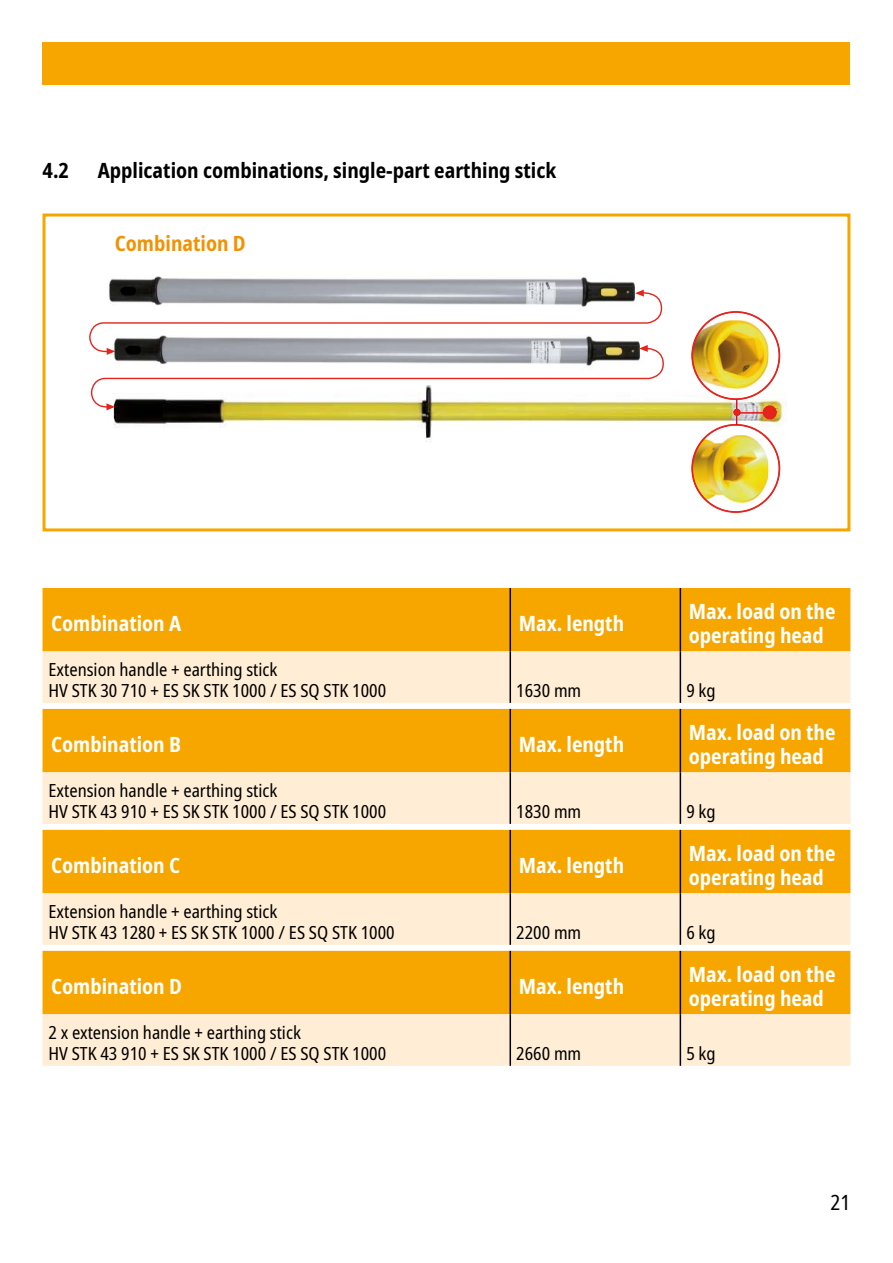
<style>
.page{position:relative;width:893px;height:1263px;background:#fff}
.page>*{position:absolute;margin:0;border:0;box-sizing:border-box;transform-origin:0 0}
.t1{font:700 condensed 21px/24px "Noto Sans";color:#fff}
.t2{font:700 condensed 21px "Noto Sans";color:#000}
.t3{font:700 condensed 21px "Noto Sans";color:#f39200}
.t4{font:condensed 21px "Noto Sans";color:#000}
.t5{font:condensed 18px/21px "Noto Sans";color:#000}
</style>
<div class="page">
<div style="left:43px;top:43px;width:807px;height:42px;background:#f7a600"></div>
<img style="left:113px;top:378px;width:674px;height:68px">
<img style="left:108px;top:276px;width:527px;height:14px">
<svg style="left:89px;top:290px;width:577px;height:120px"></svg>
<img style="left:692px;top:320px;width:76px;height:69px">
<div style="left:691px;top:311px;width:89px;height:89px;border:2px solid #e5241d;border-radius:50%"></div>
<img style="left:692px;top:435px;width:76px;height:68px">
<div style="left:691px;top:424px;width:89px;height:89px;border:2px solid #e5241d;border-radius:50%"></div>
<hr style="left:737px;top:412px;width:38px;height:2px;background:#e30613">
<svg style="left:734px;top:399px;width:6px;height:26px"></svg>
<div style="left:734px;top:409px;width:6px;height:7px;border:1px solid #e5241d;border-radius:50%"></div>
<div style="left:763px;top:406px;width:13px;height:13px;background:#e5241d;border-radius:50%"></div>
<div style="left:763px;top:406px;width:13px;height:13px;border:1px solid #e30613;border-radius:50%"></div>
<div style="left:763px;top:405px;width:14px;height:14px;border:1px solid #e5241d;border-radius:50%"></div>
<div style="left:43px;top:213px;width:807px;height:318px;border:3px solid #f7a600"></div>
<div style="left:43px;top:588px;width:807px;height:63px;background:#f7a600"></div>
<div style="left:43px;top:651px;width:807px;height:52px;background:#ffeed5"></div>
<hr style="left:509px;top:588px;width:2px;height:63px;background:#000">
<hr style="left:680px;top:588px;width:1px;height:63px;background:#000">
<hr style="left:509px;top:651px;width:2px;height:52px;background:#000">
<hr style="left:680px;top:651px;width:1px;height:52px;background:#000">
<div style="left:43px;top:709px;width:807px;height:63px;background:#f7a600"></div>
<div style="left:43px;top:772px;width:807px;height:52px;background:#ffeed5"></div>
<hr style="left:509px;top:709px;width:2px;height:63px;background:#000">
<hr style="left:680px;top:709px;width:1px;height:63px;background:#000">
<hr style="left:509px;top:772px;width:2px;height:52px;background:#000">
<hr style="left:680px;top:772px;width:1px;height:52px;background:#000">
<div style="left:43px;top:830px;width:807px;height:63px;background:#f7a600"></div>
<div style="left:43px;top:893px;width:807px;height:52px;background:#ffeed5"></div>
<hr style="left:509px;top:830px;width:2px;height:63px;background:#000">
<hr style="left:680px;top:830px;width:1px;height:63px;background:#000">
<hr style="left:509px;top:893px;width:2px;height:52px;background:#000">
<hr style="left:680px;top:893px;width:1px;height:52px;background:#000">
<div style="left:43px;top:951px;width:807px;height:63px;background:#f7a600"></div>
<div style="left:43px;top:1014px;width:807px;height:52px;background:#ffeed5"></div>
<hr style="left:509px;top:951px;width:2px;height:63px;background:#000">
<hr style="left:680px;top:951px;width:1px;height:63px;background:#000">
<hr style="left:509px;top:1014px;width:2px;height:52px;background:#000">
<hr style="left:680px;top:1014px;width:1px;height:52px;background:#000">
<p class="t2" style="left:43px;top:155px;width:28px">4.2</p>
<p class="t2" style="left:98px;top:155px;width:460px">Application combinations, single-part earthing stick</p>
<p class="t3" style="left:115px;top:229px;width:132px">Combination D</p>
<p class="t1" style="left:51px;top:612px;width:132px">Combination A</p>
<p class="t1" style="left:519px;top:612px;width:107px">Max. length</p>
<p class="t1" style="left:689px;top:600px;width:148px">Max. load on the operating head</p>
<p class="t5" style="left:49px;top:659px;width:339px">Extension handle + earthing stick<br>HV STK 30 710 + ES SK STK 1000 / ES SQ STK 1000</p>
<p class="t5" style="left:516px;top:680px;width:67px">1630 mm</p>
<p class="t5" style="left:686px;top:680px;width:31px">9 kg</p>
<p class="t1" style="left:51px;top:732px;width:132px">Combination B</p>
<p class="t1" style="left:519px;top:732px;width:107px">Max. length</p>
<p class="t1" style="left:689px;top:720px;width:148px">Max. load on the operating head</p>
<p class="t5" style="left:49px;top:780px;width:339px">Extension handle + earthing stick<br>HV STK 43 910 + ES SK STK 1000 / ES SQ STK 1000</p>
<p class="t5" style="left:516px;top:801px;width:67px">1830 mm</p>
<p class="t5" style="left:686px;top:801px;width:31px">9 kg</p>
<p class="t1" style="left:51px;top:853px;width:131px">Combination C</p>
<p class="t1" style="left:519px;top:853px;width:107px">Max. length</p>
<p class="t1" style="left:689px;top:841px;width:148px">Max. load on the operating head</p>
<p class="t5" style="left:49px;top:901px;width:348px">Extension handle + earthing stick<br>HV STK 43 1280 + ES SK STK 1000 / ES SQ STK 1000</p>
<p class="t5" style="left:516px;top:922px;width:67px">2200 mm</p>
<p class="t5" style="left:686px;top:922px;width:31px">6 kg</p>
<p class="t1" style="left:51px;top:974px;width:132px">Combination D</p>
<p class="t1" style="left:519px;top:974px;width:107px">Max. length</p>
<p class="t1" style="left:689px;top:962px;width:148px">Max. load on the operating head</p>
<p class="t5" style="left:49px;top:1022px;width:339px">2 x extension handle + earthing stick<br>HV STK 43 910 + ES SK STK 1000 / ES SQ STK 1000</p>
<p class="t5" style="left:516px;top:1043px;width:67px">2660 mm</p>
<p class="t5" style="left:686px;top:1043px;width:31px">5 kg</p>
<p class="t4" style="left:831px;top:1187px;width:21px">21</p>
</div>
